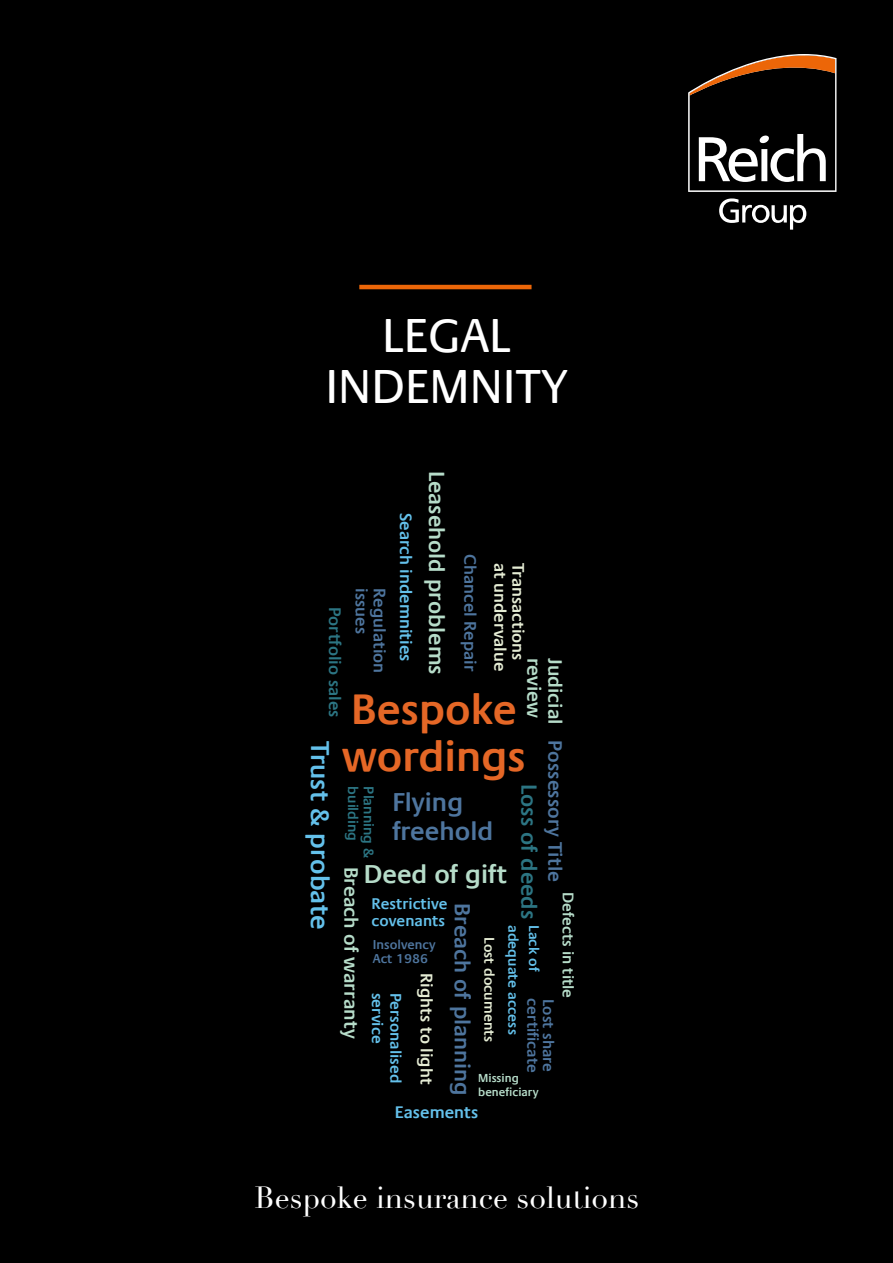
<style>
.page{position:relative;width:893px;height:1263px;background:#000}
.page>*{position:absolute;margin:0;border:0;box-sizing:border-box;transform-origin:0 0}
.t1{font:48px/51px "Praxis Com";color:#fff;text-align:center}
.t2{font:600 43.05px/47px "Praxis Com";color:#e56726}
.t3{font:30px "Didot";color:#fff}
.t4{font:600 26.1px/28.7px "Praxis Com";color:#4e759e}
.t5{font:600 26.1px "Praxis Com";color:#64c1eb}
.t6{font:600 26.1px "Praxis Com";color:#b6dcc9}
.t7{font:600 22.2px "Praxis Com";color:#b6dcc9}
.t8{font:600 22.2px "Praxis Com";color:#4e759e}
.t9{font:600 22.2px "Praxis Com";color:#2c7583}
.t10{font:600 19.5px "Praxis Com";color:#b6dcc9}
.t11{font:600 19.5px "Praxis Com";color:#4e759e}
.t12{font:600 16.95px "Praxis Com";color:#e5ecd4}
.t13{font:600 16.95px "Praxis Com";color:#4e759e}
.t14{font:600 16.95px "Praxis Com";color:#64c1eb}
.t15{font:600 16.95px "Praxis Com";color:#2c7583}
.t16{font:600 15.6px/17px "Praxis Com";color:#64c1eb}
.t17{font:600 15.6px "Praxis Com";color:#4e759e}
.t18{font:600 15.6px "Praxis Com";color:#b6dcc9}
.t19{font:600 14.4px "Praxis Com";color:#64c1eb}
.t20{font:600 14.4px "Praxis Com";color:#2c7583}
.t21{font:600 14.4px "Praxis Com";color:#e5ecd4}
.t22{font:600 13.05px/14.4px "Praxis Com";color:#4e759e}
.t23{font:600 11.7px/14.2px "Praxis Com";color:#b6dcc9}
</style>
<div class="page">
<svg style="left:719px;top:198px;width:87px;height:32px"></svg>
<svg style="left:688px;top:54px;width:148px;height:138px"></svg>
<hr style="left:359px;top:285px;width:172px;height:4px;background:#ec6608">
<h1 class="t1" style="left:325px;top:311px;width:244px">LEGAL<br>INDEMNITY</h1>
<h3 class="t7" style="left:450px;top:470px;width:206px;rotate:90deg">Leasehold problems</h3>
<p class="t14" style="left:416px;top:512px;width:150px;rotate:90deg">Search indemnities</p>
<p class="t13" style="left:480px;top:554px;width:119px;rotate:90deg">Chancel Repair</p>
<p class="t12" style="left:510px;top:562px;width:110px;rotate:90deg">at undervalue</p>
<p class="t12" style="left:528px;top:562px;width:99px;rotate:90deg">Transactions</p>
<p class="t13" style="left:372px;top:588px;width:47px;rotate:90deg">issues</p>
<p class="t13" style="left:390px;top:588px;width:86px;rotate:90deg">Regulation</p>
<p class="t15" style="left:345px;top:607px;width:112px;rotate:90deg">Portfolio sales</p>
<p class="t10" style="left:546px;top:658px;width:61px;rotate:90deg">review</p>
<p class="t10" style="left:567px;top:658px;width:68px;rotate:90deg">Judicial</p>
<h2 class="t2" style="left:342px;top:686px;width:185px">Bespoke wordings</h2>
<h3 class="t5" style="left:336px;top:741px;width:190px;rotate:90deg">Trust &amp; probate</h3>
<p class="t11" style="left:567px;top:740px;width:143px;rotate:90deg">Possessory Title</p>
<h3 class="t9" style="left:542px;top:784px;width:137px;rotate:90deg">Loss of deeds</h3>
<p class="t20" style="left:362px;top:786px;width:56px;rotate:90deg">building</p>
<p class="t20" style="left:377px;top:786px;width:73px;rotate:90deg">Planning &amp;</p>
<h3 class="t4" style="left:392px;top:788px;width:102px">Flying freehold</h3>
<h3 class="t6" style="left:364px;top:859px;width:145px">Deed of gift</h3>
<p class="t10" style="left:363px;top:867px;width:173px;rotate:90deg">Breach of warranty</p>
<p class="t16" style="left:371px;top:895px;width:78px">Restrictive covenants</p>
<p class="t18" style="left:577px;top:892px;width:108px;rotate:90deg">Defects in title</p>
<h3 class="t8" style="left:476px;top:903px;width:194px;rotate:90deg">Breach of planning</h3>
<p class="t19" style="left:522px;top:925px;width:111px;rotate:90deg">adequate access</p>
<p class="t19" style="left:543px;top:925px;width:48px;rotate:90deg">Lack of</p>
<p class="t21" style="left:498px;top:937px;width:107px;rotate:90deg">Lost documents</p>
<p class="t22" style="left:373px;top:937px;width:64px">Insolvency<br>Act 1986</p>
<p class="t12" style="left:437px;top:973px;width:113px;rotate:90deg">Rights to light</p>
<p class="t16" style="left:386px;top:992px;width:52px;rotate:90deg">service</p>
<p class="t16" style="left:404px;top:992px;width:92px;rotate:90deg">Personalised</p>
<p class="t17" style="left:542px;top:998px;width:76px;rotate:90deg">certificate</p>
<p class="t17" style="left:558px;top:999px;width:74px;rotate:90deg">Lost share</p>
<p class="t23" style="left:478px;top:1071px;width:62px">Missing beneficiary</p>
<p class="t14" style="left:395px;top:1102px;width:85px">Easements</p>
<h3 class="t3" style="left:255px;top:1179px;width:386px">Bespoke insurance solutions</h3>
</div>
